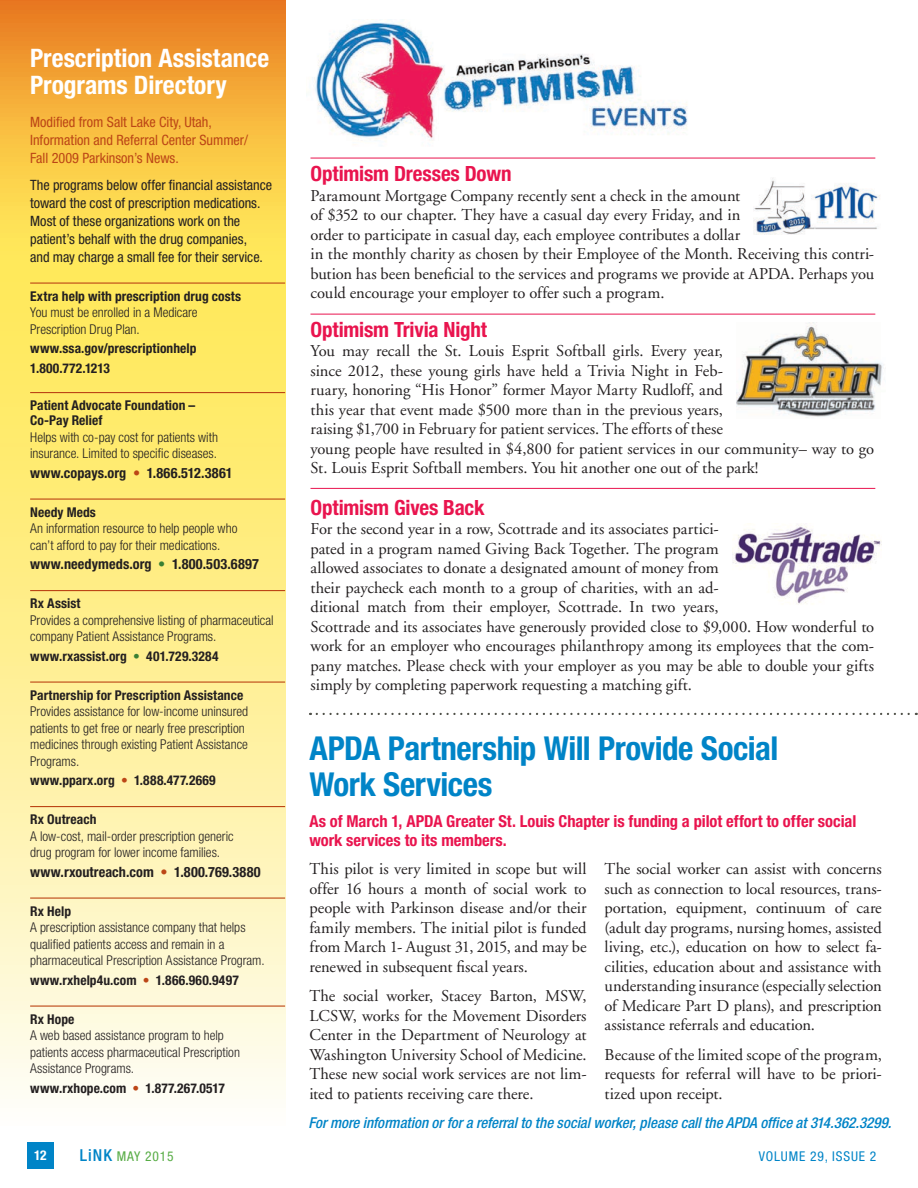
<style>
.page{position:relative;width:918px;height:1188px;background:#fff}
.page>*{position:absolute;margin:0;border:0;box-sizing:border-box;transform-origin:0 0}
.main_Title{font:700 condensed 33px/36px "Helvetica Neue LT Std";letter-spacing:-.015em;color:#0084c7}
.main_Title-2{font:700 condensed 25.5px/27px "Helvetica Neue LT Std";color:#fff}
.Main_Body_Copy{font:700 condensed 21px "Helvetica Neue LT Std";letter-spacing:-.005em;color:#e9144e}
.Main_Body_Copy-2{font:16.5px/19.5px "Adobe Garamond";letter-spacing:-.005em;color:#231f20;text-align:justify}
.Main_Body_Copy-3{font:700 condensed 16.5px/19.5px "Helvetica Neue LT Std";color:#e9144e}
.Main_Body_Copy-4{font:italic 500 condensed 15px "Helvetica Neue LT Std";color:#0084c7}
.Main_Body_Copy-5{font:condensed 14.25px/18px "Helvetica Neue LT Std";color:#231f20}
.List_Header{font:700 condensed 14.25px "Helvetica Neue LT Std";letter-spacing:.005em;color:#231f20}
.By_Line{font:condensed 14.25px/18px "Helvetica Neue LT Std";color:#bc4616}
.List_Header-2{font:300 condensed 13.5px/16.5px "Helvetica Neue LT Std";color:#231f20}
.List_Header-3{font:700 condensed 13.5px/19.5px "Helvetica Neue LT Std";letter-spacing:.005em;color:#231f20}
.t1{font:condensed 13.5px "Helvetica Neue LT Std";letter-spacing:.06em;color:#0084c7}
.t2{font:condensed 13.5px "Helvetica Neue LT Std";letter-spacing:.06em;color:#57ac45}
.t3{font:700 condensed 13.5px "Helvetica Neue LT Std";color:#fff}
.s1{font-weight:700}
.s2{color:#bc4616}
.s3{color:#3a8033}
.s4{font-weight:500;font-size:16.5px;color:#0084c7}
</style>
<div class="page">
<div style="left:27px;top:1142px;width:27px;height:27px;background:#0084c7"></div>
<svg style="left:0;top:0;width:285px;height:1099px;background:#fce385"></svg>
<img style="left:754px;top:178px;width:126px;height:57px">
<img style="left:314px;top:19px;width:374px;height:122px">
<img style="left:737px;top:323px;width:146px;height:94px">
<img style="left:732px;top:525px;width:149px;height:79px">
<hr style="left:310px;top:314px;width:565px;height:1px;background:#e9144e">
<hr style="left:310px;top:158px;width:565px;height:1px;background:#e9144e">
<hr style="left:310px;top:488px;width:565px;height:1px;background:#e9144e">
<svg style="left:317px;top:713px;width:600px;height:2px"></svg>
<hr style="left:30px;top:283px;width:255px;height:1px;background:#bc4616">
<hr style="left:30px;top:392px;width:255px;height:1px;background:#bc4616">
<hr style="left:30px;top:499px;width:255px;height:1px;background:#bc4616">
<hr style="left:30px;top:590px;width:255px;height:1px;background:#bc4616">
<hr style="left:30px;top:682px;width:255px;height:1px;background:#bc4616">
<hr style="left:30px;top:806px;width:255px;height:1px;background:#bc4616">
<hr style="left:30px;top:898px;width:255px;height:1px;background:#bc4616">
<hr style="left:30px;top:1006px;width:255px;height:1px;background:#bc4616">
<p class="main_Title-2" style="left:30px;top:44px;width:241px">Prescription Assistance<br>Programs Directory</p>
<p class="By_Line" style="left:30px;top:113px;width:219px">Modified from Salt Lake City, Utah,<br>Information and Referral Center Summer/<br>Fall 2009 Parkinson’s News.</p>
<p class="Main_Body_Copy-5" style="left:30px;top:176px;width:243px">The programs below offer financial assistance toward the cost of prescription medications.<br>Most of these organizations work on the patient’s behalf with the drug companies,<br>and may charge a small fee for their service.</p>
<p class="List_Header-2" style="left:30px;top:288px;width:213px"><span class="s1">Extra help with prescription drug costs<br></span>You must be enrolled in a Medicare<br>Prescription Drug Plan.</p>
<p class="List_Header-3" style="left:30px;top:338px;width:168px">www.ssa.gov/prescriptionhelp<br>1.800.772.1213</p>
<p class="List_Header-3" style="left:30px;top:398px;width:167px;line-height:15px">Patient Advocate Foundation –<br>Co-Pay Relief</p>
<p class="List_Header-2" style="left:30px;top:429px;width:189px">Helps with co-pay cost for patients with insurance. Limited to specific diseases.</p>
<p class="List_Header" style="left:30px;top:464px;width:204px">www.copays.org <span class="s2">•</span> 1.866.512.3861</p>
<p class="List_Header-2" style="left:30px;top:504px;width:209px"><span class="s1">Needy Meds<br></span>An information resource to help people who can’t afford to pay for their medications.</p>
<p class="List_Header" style="left:30px;top:555px;width:230px">www.needymeds.org <span class="s3">•</span> 1.800.503.6897</p>
<p class="List_Header-2" style="left:30px;top:595px;width:245px"><span class="s1">Rx Assist<br></span>Provides a comprehensive listing of pharmaceutical company Patient Assistance Programs.</p>
<p class="List_Header-3" style="left:30px;top:646px;width:190px">www.rxassist.org <span class="s3">•</span> 401.729.3284</p>
<p class="List_Header-2" style="left:30px;top:687px;width:220px"><span class="s1">Partnership for Prescription Assistance </span>Provides assistance for low-income uninsured patients to get free or nearly free prescription medicines through existing Patient Assistance Programs.</p>
<p class="List_Header-3" style="left:30px;top:770px;width:187px">www.pparx.org <span class="s2">•</span> 1.888.477.2669</p>
<p class="List_Header-2" style="left:30px;top:811px;width:205px"><span class="s1">Rx Outreach<br></span>A low-cost, mail-order prescription generic drug program for lower income families.</p>
<p class="List_Header" style="left:30px;top:863px;width:232px">www.rxoutreach.com <span class="s2">•</span> 1.800.769.3880</p>
<p class="List_Header-2" style="left:30px;top:903px;width:236px"><span class="s1">Rx Help<br></span>A prescription assistance company that helps qualified patients access and remain in a pharmaceutical Prescription Assistance Program.</p>
<p class="List_Header-3" style="left:30px;top:970px;width:210px">www.rxhelp4u.com <span class="s2">•</span> 1.866.960.9497</p>
<p class="List_Header-2" style="left:30px;top:1011px;width:211px"><span class="s1">Rx Hope<br></span>A web based assistance program to help patients access pharmaceutical Prescription<br>Assistance Programs.</p>
<p class="List_Header-3" style="left:30px;top:1078px;width:196px">www.rxhope.com <span class="s2">•</span> 1.877.267.0517</p>
<p class="Main_Body_Copy" style="left:310px;top:161px;width:203px">Optimism Dresses Down</p>
<p class="Main_Body_Copy-2" style="left:310px;top:186px;width:565px;text-align:left">Paramount Mortgage Company recently sent a check in the amount<br>of $352 to our chapter. They have a casual day every Friday, and in<br>order to participate in casual day, each employee contributes a dollar<br>in the monthly charity as chosen by their Employee of the Month. Receiving this contri&shy;bution has been beneficial to the services and programs we provide at APDA. Perhaps you could encourage your employer to offer such a program.</p>
<p class="Main_Body_Copy" style="left:310px;top:317px;width:178px">Optimism Trivia Night</p>
<p class="Main_Body_Copy-2" style="left:310px;top:342px;width:565px;text-align:left">You may recall the St. Louis Esprit Softball girls. Every year,<br>since 2012, these young girls have held a Trivia Night in Feb-<br>ruary, honoring “His Honor” former Mayor Marty Rudloff, and<br>this year that event made $500 more than in the previous years,<br>raising $1,700 in February for patient services. The efforts of these<br>young people have resulted in $4,800 for patient services in our community– way to go St. Louis Esprit Softball members. You hit another one out of the park!</p>
<p class="Main_Body_Copy" style="left:310px;top:495px;width:176px">Optimism Gives Back</p>
<p class="Main_Body_Copy-2" style="left:310px;top:520px;width:565px;text-align:left">For the second year in a row, Scottrade and its associates partici-<br>pated in a program named Giving Back Together. The program<br>allowed associates to donate a designated amount of money from<br>their paycheck each month to a group of charities, with an ad-<br>ditional match from their employer, Scottrade. In two years,<br>Scottrade and its associates have generously provided close to $9,000. How wonderful to work for an employer who encourages philanthropy among its employees that the com&shy;pany matches. Please check with your employer as you may be able to double your gifts simply by completing paperwork requesting a matching gift.</p>
<p class="main_Title" style="left:309px;top:730px;width:470px">APDA Partnership Will Provide Social<br>Work Services</p>
<p class="Main_Body_Copy-3" style="left:309px;top:811px;width:548px">As of March 1, APDA Greater St. Louis Chapter is funding a pilot effort to offer social work services to its members.</p>
<p class="Main_Body_Copy-2" style="left:309px;top:860px;width:279px">This pilot is very limited in scope but will offer 16 hours a month of social work to people with Parkinson disease and/or their family members. The initial pilot is funded from March 1- August 31, 2015, and may be renewed in subsequent fiscal years.</p>
<p class="Main_Body_Copy-2" style="left:309px;top:987px;width:279px">The social worker, Stacey Barton, MSW, LCSW, works for the Movement Disorders Center in the Department of Neurology at Washington University School of Medicine.<br>These new social work services are not lim&shy;ited to patients receiving care there.</p>
<p class="Main_Body_Copy-2" style="left:605px;top:860px;width:279px">The social worker can assist with concerns such as connection to local resources, trans&shy;portation, equipment, continuum of care (adult day programs, nursing homes, assisted living, etc.), education on how to select fa&shy;cilities, education about and assistance with understanding insurance (especially selection of Medicare Part D plans), and prescription assistance referrals and education.</p>
<p class="Main_Body_Copy-2" style="left:605px;top:1045px;width:279px">Because of the limited scope of the program, requests for referral will have to be priori&shy;tized upon receipt.</p>
<p class="Main_Body_Copy-4" style="left:308px;top:1113px;width:585px">For more information or for a referral to the social worker, please call the APDA office at 314.362.3299.</p>
<p class="t3" style="left:34px;top:1147px;width:14px">12</p>
<p class="t2" style="left:80px;top:1148px;width:95px"><span class="s4">LiNK</span> MAY 2015</p>
<p class="t1" style="left:759px;top:1148px;width:119px">VOLUME 29, ISSUE 2</p>
</div>
